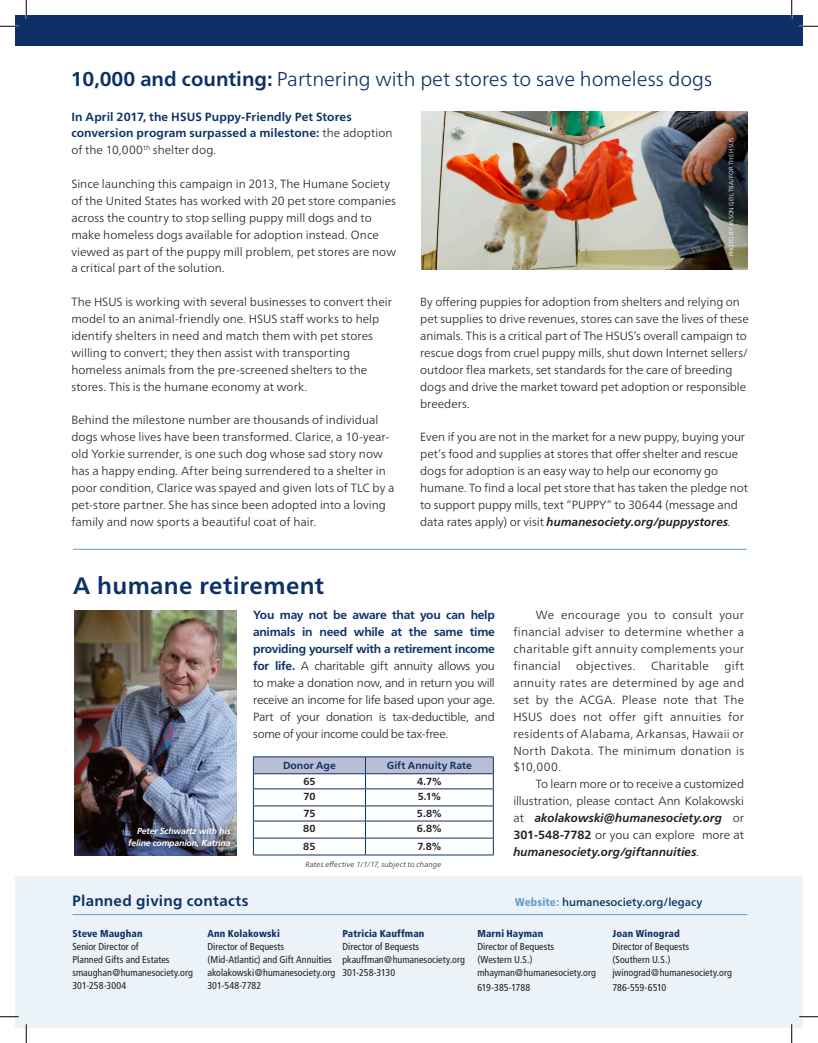
<style>
.page{position:relative;width:818px;height:1043px;background:#fff}
.page>*{position:absolute;margin:0;border:0;box-sizing:border-box;transform-origin:0 0}
.Headline__Bold_Chelt{font:700 23.75px "Frutiger Neue LT Pro";letter-spacing:.015em;color:#0d3166}
.Headline__Bold_Fruti{font:300 20px "Frutiger Neue LT Pro";color:#0d3166}
.Headline__Bold_Chelt-2{font:700 15px "Frutiger Neue LT Pro";letter-spacing:.015em;color:#0d3166}
.Body_Copy__Fruitger{font:300 11.88px/16.9px "Frutiger Neue LT Pro";color:#231f20}
.Body_Copy__Fruitger-2{font:700 11.88px/16.9px "Frutiger Neue LT Pro";letter-spacing:.005em;color:#0d3166}
.Body_Copy__Fruitger-3{font:300 11.88px "Frutiger Neue LT Pro";letter-spacing:.025em;color:#231f20}
.Body_Copy__Fruitger-4{font:300 11.88px "Frutiger Neue LT Pro";letter-spacing:.03em;color:#231f20}
.Headline__Bold_Chelt-3{font:500 11.25px "Frutiger Neue LT Pro";color:#0d3166}
.Body_Copy__Fruitger-5{font:700 10.25px "Frutiger Neue LT Pro";color:#231f20}
.Body_Copy__Fruitger-6{font:700 10.25px "Frutiger Neue LT Pro";letter-spacing:.005em;color:#0d3166}
.Body_Copy__Fruitger-7{font:condensed 10px/13.1px "Frutiger";letter-spacing:.005em;color:#231f20}
.Body_Copy__Fruitger-8{font:900 condensed 10px "Frutiger";letter-spacing:.015em;color:#0d3166}
.Body_Copy__Fruitger-9{font:condensed 10px "Frutiger";letter-spacing:-.015em;color:#231f20}
.t1{font:italic 700 8.75px/11.2px "Frutiger";letter-spacing:-.02em;color:#fff;text-align:right}
.Body_Copy__Fruitger-10{font:italic 300 7.5px "Frutiger Neue LT Pro";letter-spacing:.02em;color:#231f20}
.Photo_Credits{font:300 6.25px "Frutiger Neue LT Pro";color:#fff}
.s1{font-weight:700}
.s2{font-weight:300;color:#231f20}
.s3{font-weight:700;font-style:italic}
.s4{font-style:italic}
.s5{font-weight:700;color:#0d3166}
.s6{font-family:"Frutiger";font-weight:900;font-stretch:condensed;color:#649eca}
</style>
<div class="page">
<img style="left:421px;top:111px;width:326px;height:158px">
<div style="left:15px;top:15px;width:787px;height:30px;background:#0d3166"></div>
<hr style="left:73px;top:549px;width:673px;height:1px;background:#649eca">
<div style="left:15px;top:876px;width:787px;height:152px;background:#ecf3f8"></div>
<hr style="left:72px;top:914px;width:675px;height:1px;background:#649eca">
<hr style="left:253px;top:756px;width:112px;height:1px;background:#0d3166">
<hr style="left:365px;top:756px;width:128px;height:1px;background:#0d3166">
<svg style="left:253px;top:757px;width:241px;height:97px"></svg>
<hr style="left:253px;top:854px;width:112px;height:1px;background:#0d3166">
<hr style="left:365px;top:854px;width:128px;height:1px;background:#0d3166">
<img style="left:74px;top:610px;width:162px;height:245px">
<div style="left:122px;top:821px;width:115px;height:32px;background:#231f20;opacity:.38"></div>
<svg style="left:0;top:25px;width:19px;height:2px"></svg>
<svg style="left:799px;top:25px;width:19px;height:2px"></svg>
<svg style="left:0;top:1016px;width:19px;height:1px"></svg>
<svg style="left:799px;top:1015px;width:19px;height:2px"></svg>
<svg style="left:25px;top:0;width:2px;height:19px"></svg>
<svg style="left:25px;top:1024px;width:2px;height:18px"></svg>
<svg style="left:790px;top:0;width:2px;height:19px"></svg>
<svg style="left:791px;top:1024px;width:1px;height:18px"></svg>
<p class="Headline__Bold_Fruti" style="left:71px;top:67px;width:643px"><span class="s1">10,000 and counting:</span> Partnering with pet stores to save homeless dogs</p>
<p class="Body_Copy__Fruitger-2" style="left:71px;top:108px;width:322px">In April 2017, the HSUS Puppy-Friendly Pet Stores conversion program surpassed a milestone: <span class="s2">the adoption of the 10,000</span><sup>th</sup> <span class="s2">shelter dog.</span></p>
<p class="Body_Copy__Fruitger" style="left:71px;top:175px;width:326px">Since launching this campaign in 2013, The Humane Society of the United States has worked with 20 pet store companies across the country to stop selling puppy mill dogs and to make homeless dogs available for adoption instead. Once viewed as part of the puppy mill problem, pet stores are now a critical part of the solution.</p>
<p class="Body_Copy__Fruitger" style="left:71px;top:293px;width:322px">The HSUS is working with several businesses to convert their model to an animal-friendly one. HSUS staff works to help identify shelters in need and match them with pet stores willing to convert; they then assist with transporting homeless animals from the pre-screened shelters to the stores. This is the humane economy at work.</p>
<p class="Body_Copy__Fruitger" style="left:71px;top:412px;width:324px">Behind the milestone number are thousands of individual dogs whose lives have been transformed. Clarice, a 10-year&shy;old Yorkie surrender, is one such dog whose sad story now has a happy ending. After being surrendered to a shelter in poor condition, Clarice was spayed and given lots of TLC by a pet-store partner. She has since been adopted into a loving family and now sports a beautiful coat of hair.</p>
<p class="Photo_Credits" style="left:727px;top:256px;width:120px;rotate:-90deg">PHOTO BY JASON GEIL TBA/FOR THE HSUS</p>
<p class="Body_Copy__Fruitger" style="left:420px;top:293px;width:330px">By offering puppies for adoption from shelters and relying on pet supplies to drive revenues, stores can save the lives of these animals. This is a critical part of The HSUS’s overall campaign to rescue dogs from cruel puppy mills, shut down Internet sellers/ outdoor flea markets, set standards for the care of breeding dogs and drive the market toward pet adoption or responsible breeders.</p>
<p class="Body_Copy__Fruitger" style="left:420px;top:428px;width:329px">Even if you are not in the market for a new puppy, buying your pet’s food and supplies at stores that offer shelter and rescue dogs for adoption is an easy way to help our economy go humane. To find a local pet store that has taken the pledge not to support puppy mills, text “PUPPY” to 30644 (message and data rates apply) or visit <span class="s3">humanesociety.org/puppystores</span><span class="s4">.</span></p>
<p class="Headline__Bold_Chelt" style="left:73px;top:571px;width:252px">A humane retirement</p>
<p class="t1" style="left:128px;top:825px;width:104px">Peter Schwartz with his feline companion, Katrina</p>
<p class="Body_Copy__Fruitger" style="left:253px;top:606px;width:243px;text-align:justify"><span class="s5">You may not be aware that you can help animals in need while at the same time providing yourself with a retirement income for life.</span> A charitable gift annuity allows you to make a donation now, and in return you will receive an income for life based upon your age.<br>Part of your donation is tax-deductible, and some of your income could be tax-free.</p>
<p class="Body_Copy__Fruitger-6" style="left:283px;top:759px;width:54px">Donor Age</p>
<p class="Body_Copy__Fruitger-6" style="left:387px;top:759px;width:87px">Gift Annuity Rate</p>
<p class="Body_Copy__Fruitger-5" style="left:303px;top:775px;width:14px">65</p>
<p class="Body_Copy__Fruitger-5" style="left:417px;top:775px;width:26px">4.7%</p>
<p class="Body_Copy__Fruitger-5" style="left:303px;top:790px;width:14px">70</p>
<p class="Body_Copy__Fruitger-5" style="left:418px;top:790px;width:25px">5.1%</p>
<p class="Body_Copy__Fruitger-5" style="left:303px;top:807px;width:13px">75</p>
<p class="Body_Copy__Fruitger-5" style="left:417px;top:807px;width:26px">5.8%</p>
<p class="Body_Copy__Fruitger-5" style="left:303px;top:822px;width:14px">80</p>
<p class="Body_Copy__Fruitger-5" style="left:417px;top:822px;width:26px">6.8%</p>
<p class="Body_Copy__Fruitger-5" style="left:303px;top:839px;width:14px">85</p>
<p class="Body_Copy__Fruitger-5" style="left:417px;top:839px;width:26px">7.8%</p>
<p class="Body_Copy__Fruitger-10" style="left:305px;top:859px;width:137px">Rates effective 1/1/17, subject to change</p>
<p class="Body_Copy__Fruitger" style="left:513px;top:606px;width:232px;text-align:justify;text-indent:23px">We encourage you to consult your financial adviser to determine whether a charitable gift annuity complements your financial</p>
<p class="Body_Copy__Fruitger" style="left:513px;top:657px;width:232px;text-align:justify;text-indent:211px">gift annuity rates are determined by age and set by the ACGA. Please note that The HSUS does not offer gift annuities for residents of Alabama, Arkansas, Hawaii or North Dakota. The minimum donation is $10,000.</p>
<p class="Body_Copy__Fruitger" style="left:513px;top:775px;width:232px;text-align:justify;text-indent:23px">To learn more or to receive a customized illustration, please contact Ann Kolakowski at <span class="s3">akolakowski@humanesociety.org</span> or <span class="s1">301-548-7782</span> or you can explore more at <span class="s3">humanesociety.org/giftannuities</span>.</p>
<p class="Body_Copy__Fruitger-3" style="left:576px;top:658px;width:61px">objectives.</p>
<p class="Body_Copy__Fruitger-4" style="left:651px;top:658px;width:59px">Charitable</p>
<p class="Headline__Bold_Chelt-2" style="left:72px;top:892px;width:178px">Planned giving contacts</p>
<p class="Headline__Bold_Chelt-3" style="left:515px;top:895px;width:189px"><span class="s6">Website:</span> humanesociety.org/legacy</p>
<p class="Body_Copy__Fruitger-8" style="left:72px;top:927px;width:72px">Steve Maughan</p>
<p class="Body_Copy__Fruitger-7" style="left:72px;top:940px;width:99px">Senior Director of<br>Planned Gifts and Estates</p>
<p class="Body_Copy__Fruitger-7" style="left:72px;top:966px;width:122px">smaughan@humanesociety.org</p>
<p class="Body_Copy__Fruitger-7" style="left:72px;top:979px;width:55px">301-258-3004</p>
<p class="Body_Copy__Fruitger-8" style="left:342px;top:927px;width:84px">Patricia Kauffman</p>
<p class="Body_Copy__Fruitger-7" style="left:342px;top:940px;width:78px">Director of Bequests</p>
<p class="Body_Copy__Fruitger-7" style="left:342px;top:953px;width:124px">pkauffman@humanesociety.org</p>
<p class="Body_Copy__Fruitger-7" style="left:342px;top:966px;width:54px">301-258-3130</p>
<p class="Body_Copy__Fruitger-8" style="left:207px;top:927px;width:74px">Ann Kolakowski</p>
<p class="Body_Copy__Fruitger-7" style="left:207px;top:940px;width:126px">Director of Bequests (Mid-Atlantic) and Gift Annuities</p>
<p class="Body_Copy__Fruitger-7" style="left:207px;top:966px;width:129px">akolakowski@humanesociety.org</p>
<p class="Body_Copy__Fruitger-7" style="left:207px;top:979px;width:55px">301-548-7782</p>
<p class="Body_Copy__Fruitger-8" style="left:477px;top:927px;width:67px">Marni Hayman</p>
<p class="Body_Copy__Fruitger-7" style="left:477px;top:940px;width:78px">Director of Bequests (Western U.S.)</p>
<p class="Body_Copy__Fruitger-7" style="left:477px;top:966px;width:120px">mhayman@humanesociety.org</p>
<p class="Body_Copy__Fruitger-7" style="left:477px;top:980px;width:54px">619-385-1788</p>
<p class="Body_Copy__Fruitger-8" style="left:612px;top:927px;width:69px">Joan Winograd</p>
<p class="Body_Copy__Fruitger-7" style="left:612px;top:940px;width:78px">Director of Bequests (Southern U.S.)</p>
<p class="Body_Copy__Fruitger-7" style="left:612px;top:966px;width:121px">jwinograd@humanesociety.org</p>
<p class="Body_Copy__Fruitger-9" style="left:612px;top:981px;width:55px">786-559-6510</p>
</div>
